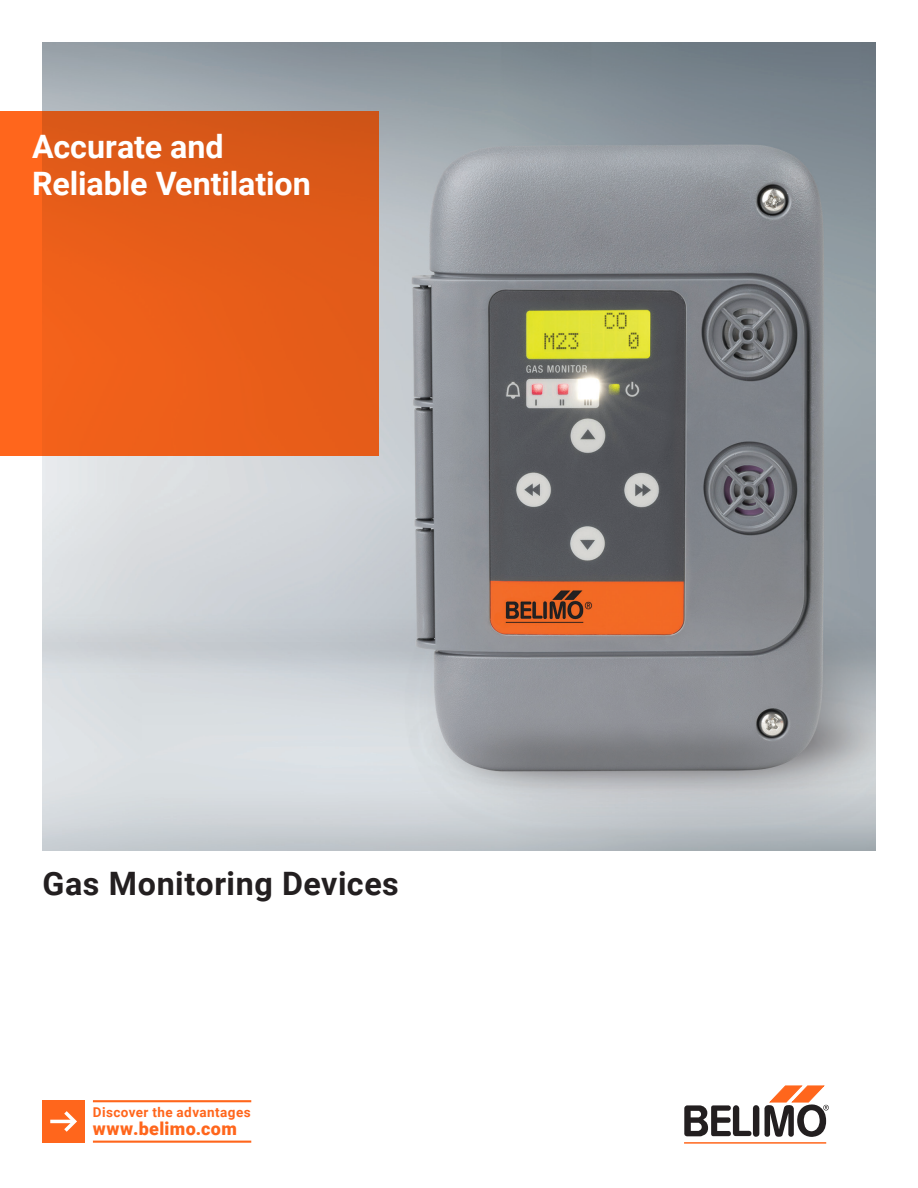
<style>
.page{position:relative;width:918px;height:1188px;background:#fff}
.page>*{position:absolute;margin:0;border:0;box-sizing:border-box;transform-origin:0 0}
.Belimo_Cover_OrangeS{font:700 32.25px/37.5px "Roboto";letter-spacing:-.005em;color:#fff}
.Belimo_Cover_Product{font:700 32.25px "Roboto";letter-spacing:.015em;color:#231f20}
.Belimo_CalltoAction{font:900 18px "Roboto";letter-spacing:.02em;color:#ff661c}
.Belimo_CalltoAction-2{font:700 13.5px "Roboto";letter-spacing:.03em;color:#ff661c}
</style>
<div class="page">
<img style="left:43px;top:43px;width:832px;height:807px">
<div style="left:753px;top:1105px;width:6px;height:32px;background:#231f20;border-radius:3px"></div>
<svg style="left:684px;top:1105px;width:67px;height:31px"></svg>
<svg style="left:764px;top:1085px;width:65px;height:52px"></svg>
<hr style="left:684px;top:1142px;width:142px;height:2px;background:#ff661c">
<div style="left:43px;top:1100px;width:42px;height:43px;background:#ff661c"></div>
<hr style="left:50px;top:1120px;width:23px;height:3px;background:#fff">
<svg style="left:60px;top:1111px;width:17px;height:21px"></svg>
<hr style="left:93px;top:1100px;width:158px;height:2px;background:#ff661c">
<hr style="left:93px;top:1141px;width:158px;height:2px;background:#ff661c">
<svg style="left:0;top:111px;width:379px;height:345px;background:#e75d19"></svg>
<p class="Belimo_Cover_OrangeS" style="left:32px;top:126px;width:280px">Accurate and<br>Reliable Ventilation</p>
<p class="Belimo_Cover_Product" style="left:43px;top:861px;width:358px">Gas Monitoring Devices</p>
<p class="Belimo_CalltoAction-2" style="left:93px;top:1103px;width:159px">Discover the advantages</p>
<p class="Belimo_CalltoAction" style="left:93px;top:1116px;width:145px">www.belimo.com</p>
</div>
